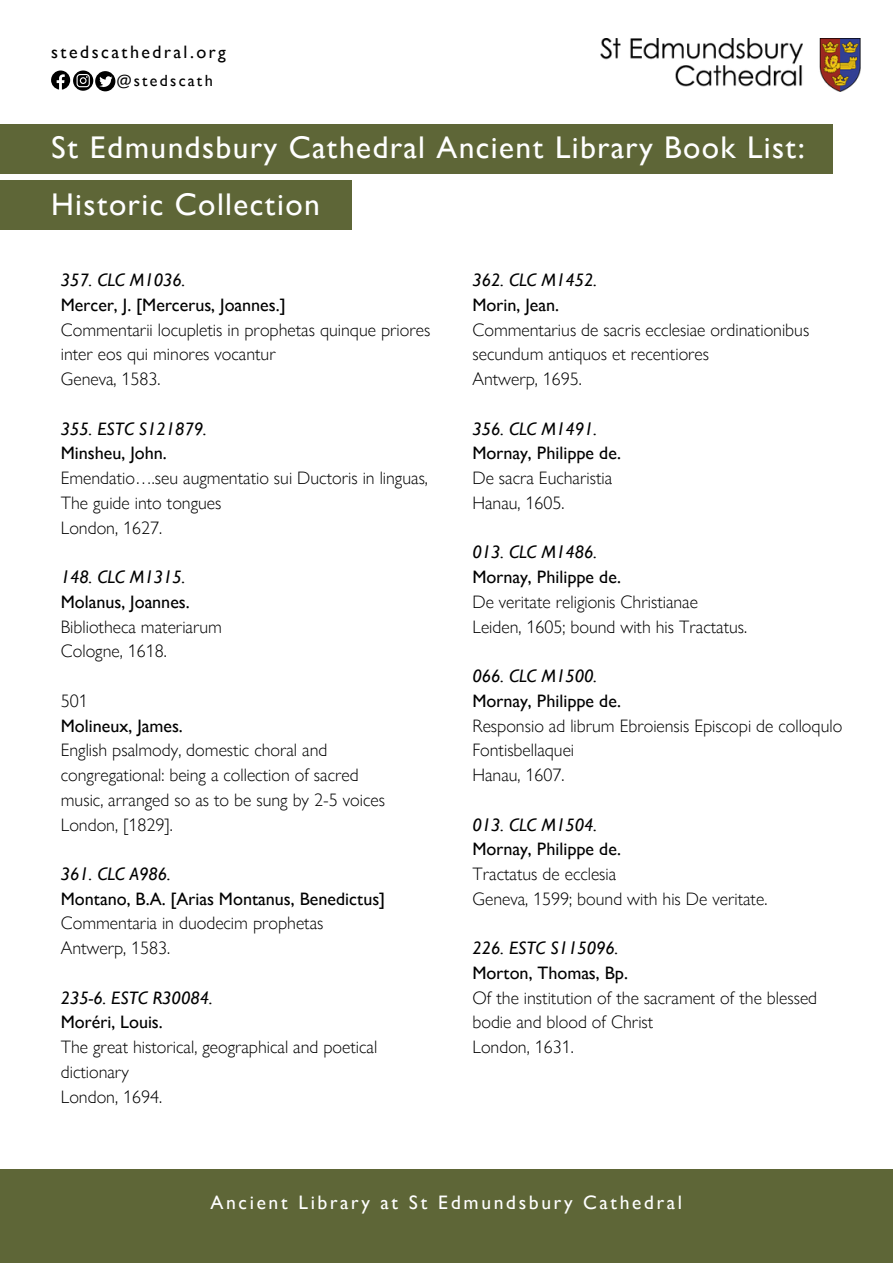
<style>
.page{position:relative;width:893px;height:1264px;background:#fff}
.page>*{position:absolute;margin:0;border:0;box-sizing:border-box;transform-origin:0 0}
.t1{font:31.35px/56.2px "Gill Sans Nova";letter-spacing:.045em;color:#fff}
.t2{font:19.5px "Gill Sans Nova";letter-spacing:.135em;color:#fff}
.t3{font:300 18px/24.8px "Gill Sans Nova";color:#000}
.t4{font:18px "Gill Sans Nova";color:#000}
.t5{font:italic 18px "Gill Sans";color:#000}
.t6{font:18px "Gill Sans Nova";letter-spacing:.135em;color:#000}
.t7{font:16.2px "Gill Sans Nova";letter-spacing:.135em;color:#000}
</style>
<div class="page">
<div style="left:0;top:124px;width:832px;height:49px;background:#5e6637"></div>
<div style="left:0;top:181px;width:352px;height:49px;background:#5e6637"></div>
<img style="left:600px;top:39px;width:260px;height:52px">
<svg style="left:51px;top:70px;width:64px;height:21px"></svg>
<div style="left:0;top:1169px;width:892px;height:93px;background:#5e6637"></div>
<p class="t6" style="left:51px;top:40px;width:176px">stedscathedral.org</p>
<p class="t7" style="left:117px;top:69px;width:98px">@stedscath</p>
<h1 class="t1" style="left:51px;top:119px;width:755px">St Edmundsbury Cathedral Ancient Library Book List:<br>Historic Collection</h1>
<p class="t5" style="left:61px;top:269px;width:126px">357. CLC M1036.</p>
<p class="t4" style="left:61px;top:293px;width:226px">Mercer, J. [Mercerus, Joannes.]</p>
<p class="t3" style="left:61px;top:317px;width:371px">Commentarii locupletis in prophetas quinque priores inter eos qui minores vocantur<br>Geneva, 1583.</p>
<p class="t5" style="left:61px;top:418px;width:147px">355. ESTC S121879.</p>
<p class="t4" style="left:61px;top:441px;width:107px">Minsheu, John.</p>
<p class="t3" style="left:61px;top:465px;width:368px">Emendatio….seu augmentatio sui Ductoris in linguas,<br>The guide into tongues<br>London, 1627.</p>
<p class="t5" style="left:61px;top:566px;width:126px">148. CLC M1315.</p>
<p class="t4" style="left:61px;top:590px;width:130px">Molanus, Joannes.</p>
<p class="t3" style="left:61px;top:614px;width:163px">Bibliotheca materiarum<br>Cologne, 1618.</p>
<p class="t3" style="left:61px;top:688px;width:28px">501</p>
<p class="t4" style="left:61px;top:713px;width:123px">Molineux, James.</p>
<p class="t3" style="left:61px;top:737px;width:325px">English psalmody, domestic choral and congregational: being a collection of sacred music, arranged so as to be sung by 2-5 voices London, [1829].</p>
<p class="t5" style="left:61px;top:863px;width:111px">361. CLC A986.</p>
<p class="t4" style="left:61px;top:886px;width:326px">Montano, B.A. [Arias Montanus, Benedictus]</p>
<p class="t3" style="left:61px;top:910px;width:264px">Commentaria in duodecim prophetas<br>Antwerp, 1583.</p>
<p class="t5" style="left:61px;top:987px;width:153px">235-6. ESTC R30084.</p>
<p class="t4" style="left:61px;top:1010px;width:103px">Moréri, Louis.</p>
<p class="t3" style="left:61px;top:1034px;width:318px">The great historical, geographical and poetical dictionary<br>London, 1694.</p>
<p class="t5" style="left:472px;top:269px;width:126px">362. CLC M1452.</p>
<p class="t4" style="left:472px;top:293px;width:88px">Morin, Jean.</p>
<p class="t3" style="left:472px;top:317px;width:338px">Commentarius de sacris ecclesiae ordinationibus secundum antiquos et recentiores<br>Antwerp, 1695.</p>
<p class="t5" style="left:472px;top:418px;width:126px">356. CLC M1491.</p>
<p class="t4" style="left:472px;top:441px;width:150px">Mornay, Philippe de.</p>
<p class="t3" style="left:472px;top:465px;width:141px">De sacra Eucharistia<br>Hanau, 1605.</p>
<p class="t5" style="left:472px;top:541px;width:126px">013. CLC M1486.</p>
<p class="t4" style="left:472px;top:565px;width:150px">Mornay, Philippe de.</p>
<p class="t3" style="left:472px;top:589px;width:276px">De veritate religionis Christianae<br>Leiden, 1605; bound with his Tractatus.</p>
<p class="t5" style="left:472px;top:665px;width:126px">066. CLC M1500.</p>
<p class="t4" style="left:472px;top:688px;width:150px">Mornay, Philippe de.</p>
<p class="t3" style="left:472px;top:712px;width:371px">Responsio ad librum Ebroiensis Episcopi de colloqulo<br>Fontisbellaquei<br>Hanau, 1607.</p>
<p class="t5" style="left:472px;top:813px;width:126px">013. CLC M1504.</p>
<p class="t4" style="left:472px;top:837px;width:150px">Mornay, Philippe de.</p>
<p class="t3" style="left:472px;top:861px;width:296px">Tractatus de ecclesia<br>Geneva, 1599; bound with his De veritate.</p>
<p class="t5" style="left:472px;top:937px;width:147px">226. ESTC S115096.</p>
<p class="t4" style="left:472px;top:960px;width:157px">Morton, Thomas, Bp.</p>
<p class="t3" style="left:472px;top:985px;width:346px">Of the institution of the sacrament of the blessed bodie and blood of Christ<br>London, 1631.</p>
<p class="t2" style="left:210px;top:1189px;width:473px">Ancient Library at St Edmundsbury Cathedral</p>
</div>
